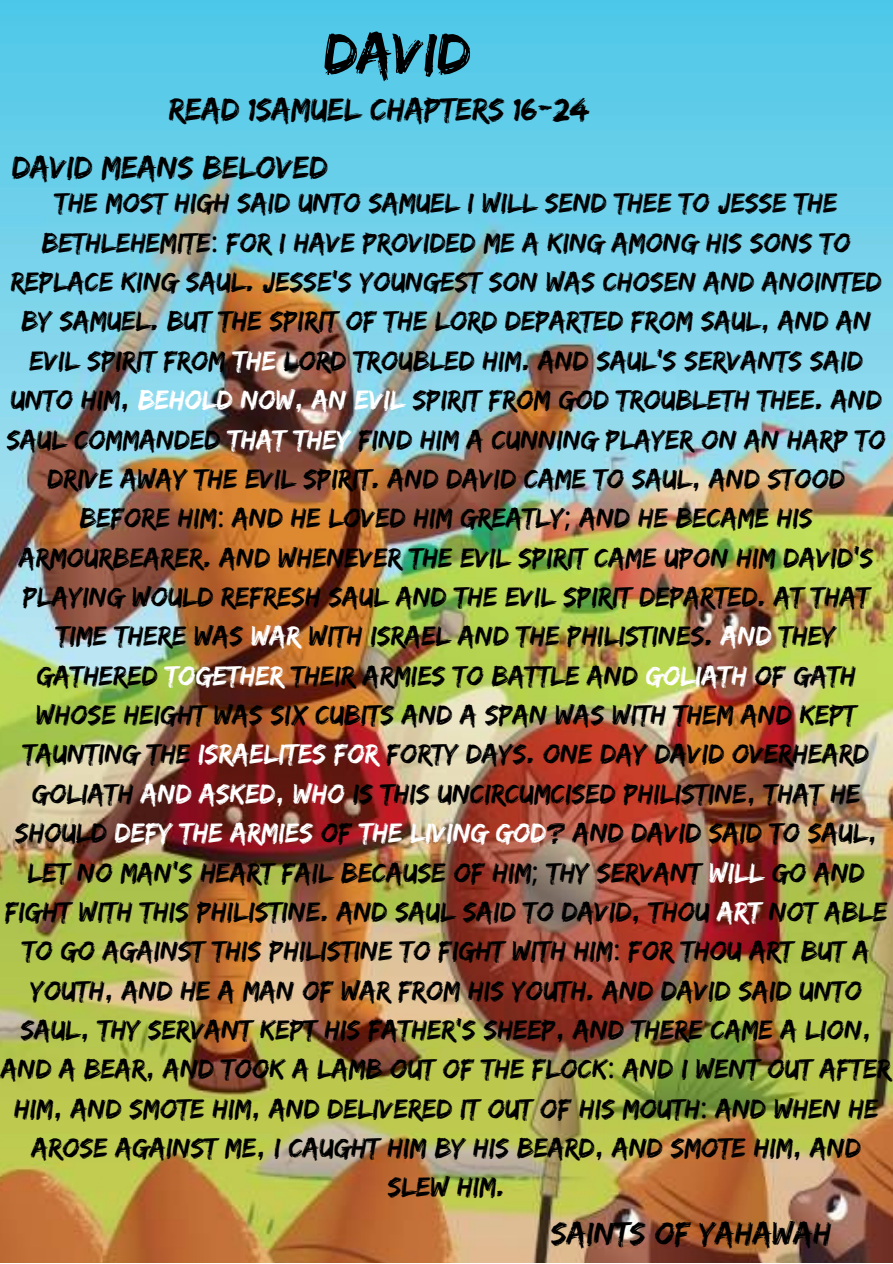
<style>
.page{position:relative;width:893px;height:1264px;background:#fff}
.page>*{position:absolute;margin:0;border:0;box-sizing:border-box;transform-origin:0 0}
.t1{font:60px "Edo";color:#000}
.t2{font:33px "Edo";color:#000}
.t3{font:28.5px/39.3px "Edo";color:#000;text-align:center}
.s1{font-family:"Noto Sans"}
.s2{color:#fff}
</style>
<div class="page">
<img style="left:0;top:0;width:892px;height:1262px">
<p class="t1" style="left:324px;top:18px;width:148px">DAVID</p>
<p class="t2" style="left:169px;top:90px;width:421px">READ 1SAMUEL CHAPTERS 16-24</p>
<p class="t2" style="left:12px;top:148px;width:317px">DAVID MEANS BELOVED</p>
<p class="t3" style="left:1px;top:183px;width:891px">THE MOST HIGH SAID UNTO SAMUEL I WILL SEND THEE TO JESSE THE BETHLEHEMITE<span class="s1">:</span> FOR I HAVE PROVIDED ME A KING AMONG HIS SONS TO REPLACE KING SAUL. JESSE’S YOUNGEST SON WAS CHOSEN AND ANOINTED BY SAMUEL. BUT THE SPIRIT OF THE LORD DEPARTED FROM SAUL, AND AN EVIL SPIRIT FROM <span class="s2">THE</span> LORD TROUBLED HIM. AND SAUL'S SERVANTS SAID UNTO HIM, <span class="s2">BEHOLD NOW, AN EVIL</span> SPIRIT FROM GOD TROUBLETH THEE. AND SAUL COMMANDED <span class="s2">THAT THEY</span> FIND HIM A CUNNING PLAYER ON AN HARP TO DRIVE AWAY THE EVIL SPIRIT. AND DAVID CAME TO SAUL, AND STOOD BEFORE HIM<span class="s1">:</span> AND HE LOVED HIM GREATLY<span class="s1">;</span> AND HE BECAME HIS ARMOURBEARER. AND WHENEVER THE EVIL SPIRIT CAME UPON HIM DAVID’S PLAYING WOULD REFRESH SAUL AND THE EVIL SPIRIT DEPARTED. AT THAT TIME THERE WAS <span class="s2">WAR</span> WITH ISRAEL AND THE PHILISTINES. <span class="s2">AND</span> THEY GATHERED <span class="s2">TOGETHER</span> THEIR ARMIES TO BATTLE AND <span class="s2">GOLIATH</span> OF GATH WHOSE HEIGHT WAS SIX CUBITS AND A SPAN WAS WITH THEM AND KEPT TAUNTING THE <span class="s2">ISRAELITES FOR</span> FORTY DAYS. ONE DAY DAVID OVERHEARD GOLIATH <span class="s2">AND ASKED, WHO</span> IS THIS UNCIRCUMCISED PHILISTINE, THAT HE SHOULD <span class="s2">DEFY THE ARMIES</span> OF <span class="s2">THE LIVING GOD</span>? AND DAVID SAID TO SAUL, LET NO MAN'S HEART FAIL BECAUSE OF HIM<span class="s1">;</span> THY SERVANT <span class="s2">WILL</span> GO AND FIGHT WITH THIS PHILISTINE. AND SAUL SAID TO DAVID, THOU <span class="s2">ART</span> NOT ABLE TO GO AGAINST THIS PHILISTINE TO FIGHT WITH HIM<span class="s1">:</span> FOR THOU ART BUT A YOUTH, AND HE A MAN OF WAR FROM HIS YOUTH. AND DAVID SAID UNTO SAUL, THY SERVANT KEPT HIS FATHER'S SHEEP, AND THERE CAME A LION, AND A BEAR, AND TOOK A LAMB OUT OF THE FLOCK<span class="s1">:</span> AND I WENT OUT AFTER HIM, AND SMOTE HIM, AND DELIVERED IT OUT OF HIS MOUTH<span class="s1">:</span> AND WHEN HE AROSE AGAINST ME, I CAUGHT HIM BY HIS BEARD, AND SMOTE HIM, AND SLEW HIM.</p>
<p class="t2" style="left:551px;top:1213px;width:281px">SAINTS OF YAHAWAH</p>
</div>
